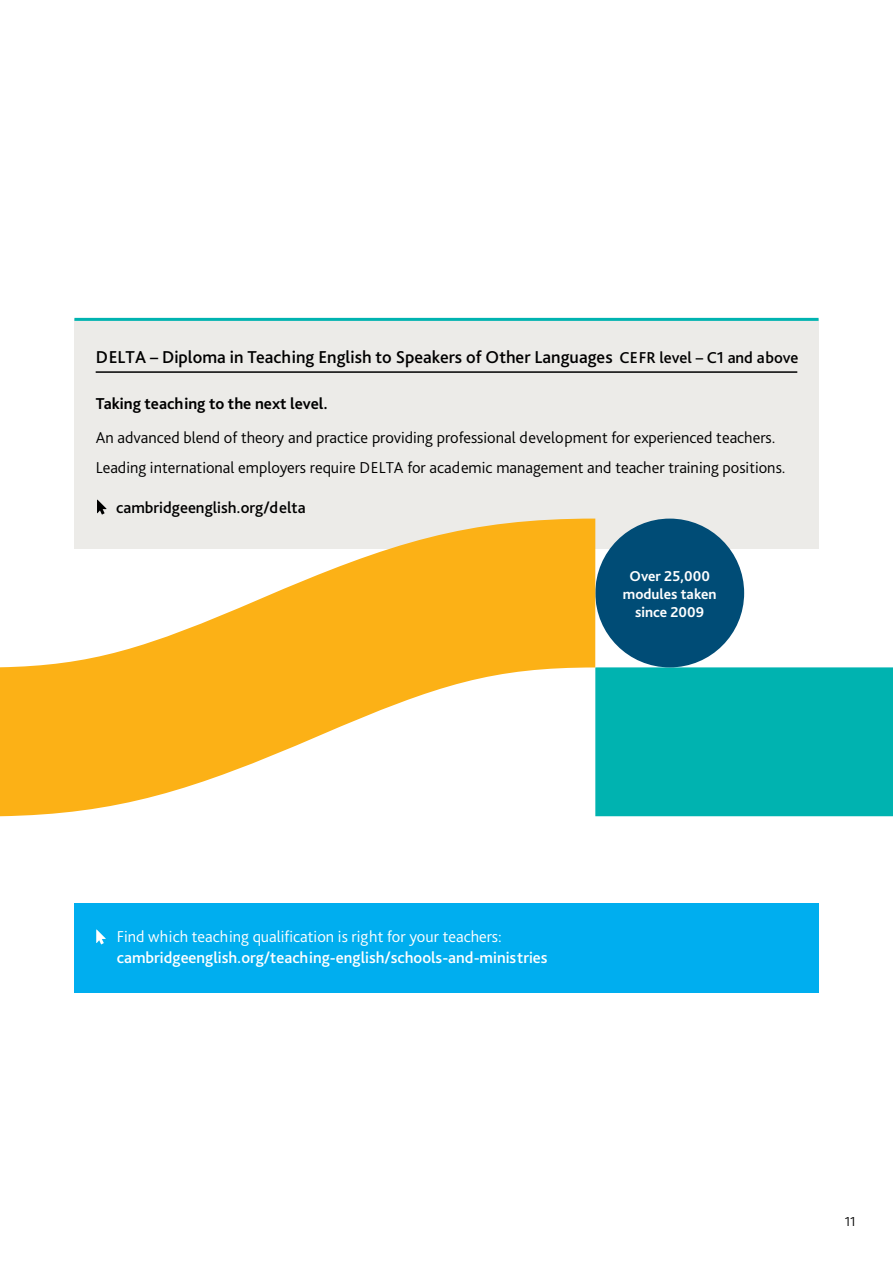
<style>
.page{position:relative;width:893px;height:1263px;background:#fff}
.page>*{position:absolute;margin:0;border:0;box-sizing:border-box;transform-origin:0 0}
.t1{font:500 18px "Bliss Pro";color:#000}
.t2{font:300 16.5px/33.8px "Bliss Pro";color:#000}
.t3{font:500 16.5px/21px "Bliss Pro";color:#fff}
.t4{font:500 16.5px "Bliss Pro";color:#000}
.t5{font:700 15px/18px "Bliss Pro";color:#fff;text-align:center}
.t6{font:300 13.5px "Bliss Pro";color:#000}
.s1{font-size:16.5px}
.s2{font-weight:700}
.s3{font-weight:300}
</style>
<div class="page">
<div style="left:74px;top:319px;width:745px;height:230px;background:#ecebe8"></div>
<hr style="left:74px;top:318px;width:745px;height:3px;background:#00b3b0">
<hr style="left:96px;top:371px;width:701px;height:2px;background:#000">
<svg style="left:97px;top:500px;width:9px;height:14px"></svg>
<div style="left:595px;top:667px;width:298px;height:149px;background:#00b3b0"></div>
<div style="left:595px;top:519px;width:149px;height:148px;background:#004c76;border-radius:50%"></div>
<svg style="left:0;top:519px;width:595px;height:297px;fill:#fcb116"></svg>
<div style="left:74px;top:903px;width:745px;height:89px;background:#00aeef"></div>
<svg style="left:96px;top:929px;width:10px;height:15px"></svg>
<p class="t1" style="left:96px;top:346px;width:704px">DELTA – Diploma in Teaching English to Speakers of Other Languages <span class="s1">CEFR level – C1 and above</span></p>
<p class="t2" style="left:96px;top:387px;width:681px"><span class="s2">Taking teaching to the next level.<br></span>An advanced blend of theory and practice providing professional development for experienced teachers.</p>
<p class="t2" style="left:96px;top:450px;width:691px">Leading international employers require DELTA for academic management and teacher training positions.</p>
<p class="t4" style="left:116px;top:497px;width:191px">cambridgeenglish.org/delta</p>
<p class="t5" style="left:623px;top:566px;width:95px">Over 25,000 modules taken since 2009</p>
<p class="t3" style="left:117px;top:926px;width:432px"><span class="s3">Find which teaching qualification is right for your teachers: </span>cambridgeenglish.org/teaching-english/schools-and-ministries</p>
<p class="t6" style="left:845px;top:1213px;width:13px">11</p>
</div>
